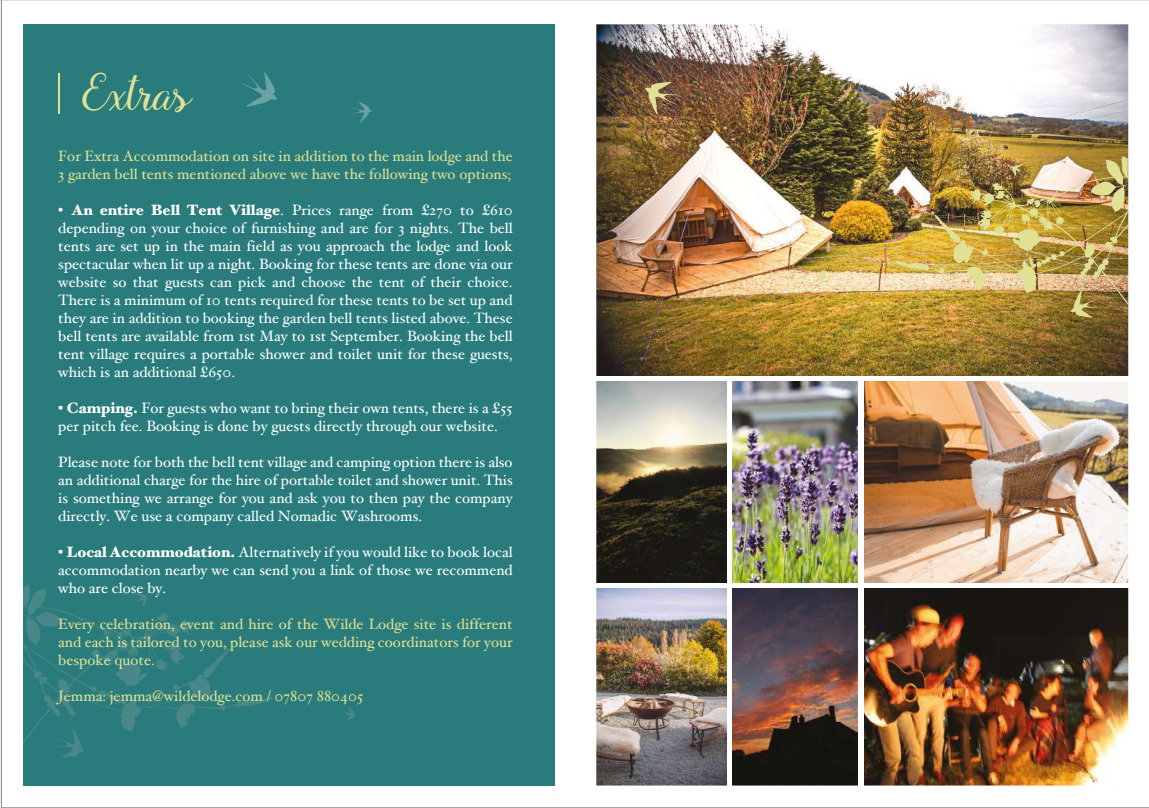
<style>
.page{position:relative;width:1149px;height:808px;background:#fff}
.page>*{position:absolute;margin:0;border:0;box-sizing:border-box;transform-origin:0 0}
.t1{font:italic 48.75px "Gardenia";color:#e0e195}
.t2{font:15px/18px "Hoefler Text";color:#fff;text-align:justify}
.t3{font:15px/18px "Hoefler Text";color:#e0e195}
.s1{font-weight:900}
</style>
<div class="page">
<img style="left:1px;top:0;width:1147px;height:808px">
<svg style="left:644px;top:82px;width:34px;height:33px"></svg>
<hr style="left:859px;top:377px;width:4px;height:417px;background:#fff">
<img style="left:731px;top:380px;width:127px;height:203px">
<hr style="left:590px;top:376px;width:556px;height:4px;background:#fff">
<div style="left:590px;top:583px;width:556px;height:5px;background:#fff"></div>
<hr style="left:858px;top:378px;width:4px;height:421px;background:#fff">
<div style="left:726px;top:378px;width:5px;height:421px;background:#fff"></div>
<h1 class="t1" style="left:80px;top:66px;width:125px">Extras</h1>
<p class="t3" style="left:58px;top:147px;width:456px">For Extra Accommodation on site in addition to the main lodge and the<br>3 garden bell tents mentioned above we have the following two options;</p>
<p class="t2" style="left:58px;top:201px;width:456px">• <span class="s1">An entire Bell Tent Village</span>. Prices range from £270 to £610 depending on your choice of furnishing and are for 3 nights. The bell tents are set up in the main field as you approach the lodge and look spectacular when lit up a night. Booking for these tents are done via our website so that guests can pick and choose the tent of their choice.<br>There is a minimum of 10 tents required for these tents to be set up and they are in addition to booking the garden bell tents listed above. These bell tents are available from 1st May to 1st September. Booking the bell tent village requires a portable shower and toilet unit for these guests, which is an additional £650.</p>
<p class="t2" style="left:58px;top:399px;width:456px">• <span class="s1">Camping.</span> For guests who want to bring their own tents, there is a £55 per pitch fee. Booking is done by guests directly through our website.</p>
<p class="t2" style="left:58px;top:453px;width:456px">Please note for both the bell tent village and camping option there is also an additional charge for the hire of portable toilet and shower unit. This is something we arrange for you and ask you to then pay the company directly. We use a company called Nomadic Washrooms.</p>
<p class="t2" style="left:58px;top:543px;width:456px">• <span class="s1">Local Accommodation.</span> Alternatively if you would like to book local accommodation nearby we can send you a link of those we recommend who are close by.</p>
<p class="t3" style="left:58px;top:615px;width:456px;text-align:justify">Every celebration, event and hire of the Wilde Lodge site is different and each is tailored to you, please ask our wedding coordinators for your bespoke quote.</p>
<p class="t3" style="left:58px;top:687px;width:306px">Jemma: jemma@wildelodge.com / 07807 880405</p>
</div>
